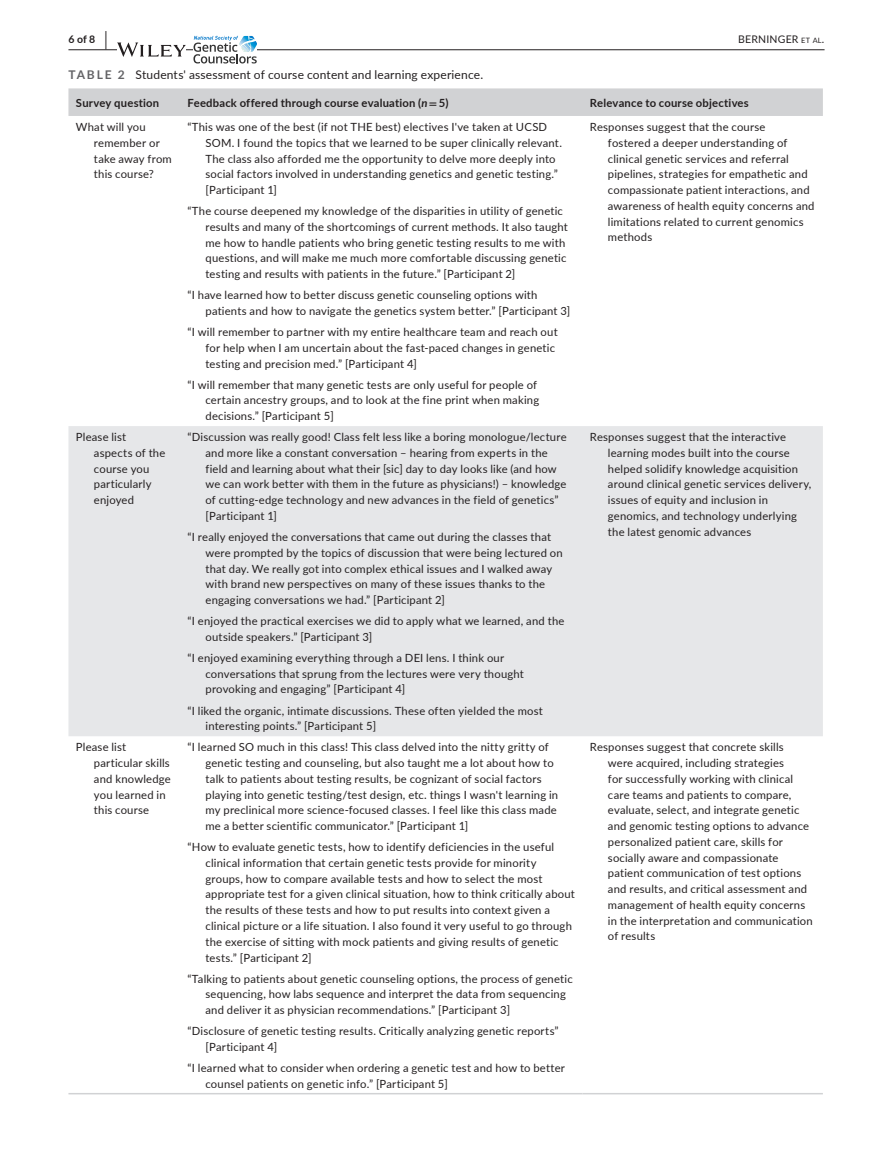
<style>
.page{position:relative;width:893px;height:1174px;background:#fff}
.page>*{position:absolute;margin:0;border:0;box-sizing:border-box;transform-origin:0 0}
.t1{font:12px "Lato";letter-spacing:.015em;color:#231f20}
.t2{font:11.25px/15.8px "Lato";letter-spacing:.015em;color:#231f20}
.t3{font:700 11.25px "Lato";letter-spacing:.02em;color:#231f20}
.t4{font:10.5px "Lato";letter-spacing:.02em;color:#231f20}
.t5{font:700 10.5px "Lato";color:#231f20}
.s1{font-size:19.5px}
.s2{font-size:7.35px}
.s3{font-weight:700;color:#636366}
.s4{font-style:italic}
.s5{font-family:"STIX"}
</style>
<div class="page">
<hr style="left:68px;top:49px;width:756px;height:1px;background:#231f20">
<svg style="left:117px;top:42px;width:69px;height:15px"></svg>
<svg style="left:193px;top:36px;width:64px;height:27px"></svg>
<div style="left:68px;top:88px;width:755px;height:28px;background:#d1d2d4"></div>
<div style="left:68px;top:426px;width:755px;height:310px;background:#e6e7e9"></div>
<hr style="left:68px;top:1093px;width:112px;height:1px;background:#d1d2d4">
<hr style="left:180px;top:1093px;width:402px;height:1px;background:#d1d2d4">
<hr style="left:582px;top:1093px;width:241px;height:1px;background:#d1d2d4">
<p class="t5" style="left:68px;top:31px;width:40px">6 of 8 <span class="s1">|</span></p>
<p class="t4" style="left:738px;top:31px;width:88px">BERNINGER <span class="s2">et al</span>.</p>
<p class="t1" style="left:68px;top:66px;width:416px"><span class="s3">TABLE 2</span> Students' assessment of course content and learning experience.</p>
<p class="t3" style="left:76px;top:94px;width:85px">Survey question</p>
<p class="t3" style="left:188px;top:94px;width:262px">Feedback offered through course evaluation (<span class="s4">n</span><span class="s5">=</span> 5)</p>
<p class="t3" style="left:590px;top:94px;width:160px">Relevance to course objectives</p>
<p class="t2" style="left:94px;top:119px;width:79px;text-indent:-18px">What will you remember or take away from this course?</p>
<p class="t2" style="left:206px;top:119px;width:358px;text-indent:-18px">“This was one of the best (if not THE best) electives I've taken at UCSD SOM. I found the topics that we learned to be super clinically relevant.<br>The class also afforded me the opportunity to delve more deeply into social factors involved in understanding genetics and genetic testing.” [Participant 1]</p>
<p class="t2" style="left:608px;top:119px;width:208px;text-indent:-18px">Responses suggest that the course<br>fostered a deeper understanding of clinical genetic services and referral pipelines, strategies for empathetic and compassionate patient interactions, and awareness of health equity concerns and limitations related to current genomics methods</p>
<p class="t2" style="left:206px;top:203px;width:364px;text-indent:-18px">“The course deepened my knowledge of the disparities in utility of genetic results and many of the shortcomings of current methods. It also taught me how to handle patients who bring genetic testing results to me with questions, and will make me much more comfortable discussing genetic testing and results with patients in the future.” [Participant 2]</p>
<p class="t2" style="left:206px;top:287px;width:366px;text-indent:-18px">“I have learned how to better discuss genetic counseling options with patients and how to navigate the genetics system better.” [Participant 3]</p>
<p class="t2" style="left:206px;top:323px;width:354px;text-indent:-18px">“I will remember to partner with my entire healthcare team and reach out for help when I am uncertain about the fast-paced changes in genetic testing and precision med.” [Participant 4]</p>
<p class="t2" style="left:206px;top:376px;width:335px;text-indent:-18px">“I will remember that many genetic tests are only useful for people of certain ancestry groups, and to look at the fine print when making decisions.” [Participant 5]</p>
<p class="t2" style="left:94px;top:429px;width:73px;text-indent:-18px">Please list aspects of the course you particularly enjoyed</p>
<p class="t2" style="left:206px;top:429px;width:363px;text-indent:-18px">“Discussion was really good! Class felt less like a boring monologue/lecture and more like a constant conversation – hearing from experts in the field and learning about what their [sic] day to day looks like (and how we can work better with them in the future as physicians!) – knowledge of cutting-edge technology and new advances in the field of genetics” [Participant 1]</p>
<p class="t2" style="left:608px;top:429px;width:205px;text-indent:-18px">Responses suggest that the interactive learning modes built into the course helped solidify knowledge acquisition around clinical genetic services delivery, issues of equity and inclusion in genomics, and technology underlying the latest genomic advances</p>
<p class="t2" style="left:206px;top:528px;width:359px;text-indent:-18px">“I really enjoyed the conversations that came out during the classes that were prompted by the topics of discussion that were being lectured on that day. We really got into complex ethical issues and I walked away with brand new perspectives on many of these issues thanks to the engaging conversations we had.” [Participant 2]</p>
<p class="t2" style="left:206px;top:612px;width:360px;text-indent:-18px">“I enjoyed the practical exercises we did to apply what we learned, and the outside speakers.” [Participant 3]</p>
<p class="t2" style="left:206px;top:649px;width:320px;text-indent:-18px">“I enjoyed examining everything through a DEI lens. I think our conversations that sprung from the lectures were very thought provoking and engaging” [Participant 4]</p>
<p class="t2" style="left:206px;top:702px;width:339px;text-indent:-18px">“I liked the organic, intimate discussions. These often yielded the most interesting points.” [Participant 5]</p>
<p class="t2" style="left:94px;top:739px;width:78px;text-indent:-18px">Please list particular skills and knowledge you learned in this course</p>
<p class="t2" style="left:206px;top:739px;width:354px;text-indent:-18px">“I learned SO much in this class! This class delved into the nitty gritty of genetic testing and counseling, but also taught me a lot about how to talk to patients about testing results, be cognizant of social factors playing into genetic testing/test design, etc. things I wasn't learning in my preclinical more science-focused classes. I feel like this class made me a better scientific communicator.” [Participant 1]</p>
<p class="t2" style="left:608px;top:739px;width:206px;text-indent:-18px">Responses suggest that concrete skills<br>were acquired, including strategies<br>for successfully working with clinical care teams and patients to compare, evaluate, select, and integrate genetic and genomic testing options to advance personalized patient care, skills for socially aware and compassionate patient communication of test options and results, and critical assessment and management of health equity concerns in the interpretation and communication of results</p>
<p class="t2" style="left:206px;top:838px;width:371px;text-indent:-18px">“How to evaluate genetic tests, how to identify deficiencies in the useful clinical information that certain genetic tests provide for minority groups, how to compare available tests and how to select the most appropriate test for a given clinical situation, how to think critically about the results of these tests and how to put results into context given a clinical picture or a life situation. I also found it very useful to go through the exercise of sitting with mock patients and giving results of genetic tests.” [Participant 2]</p>
<p class="t2" style="left:206px;top:970px;width:369px;text-indent:-18px">“Talking to patients about genetic counseling options, the process of genetic sequencing, how labs sequence and interpret the data from sequencing and deliver it as physician recommendations.” [Participant 3]</p>
<p class="t2" style="left:206px;top:1022px;width:355px;text-indent:-18px">“Disclosure of genetic testing results. Critically analyzing genetic reports” [Participant 4]</p>
<p class="t2" style="left:206px;top:1059px;width:361px;text-indent:-18px">“I learned what to consider when ordering a genetic test and how to better counsel patients on genetic info.” [Participant 5]</p>
</div>
